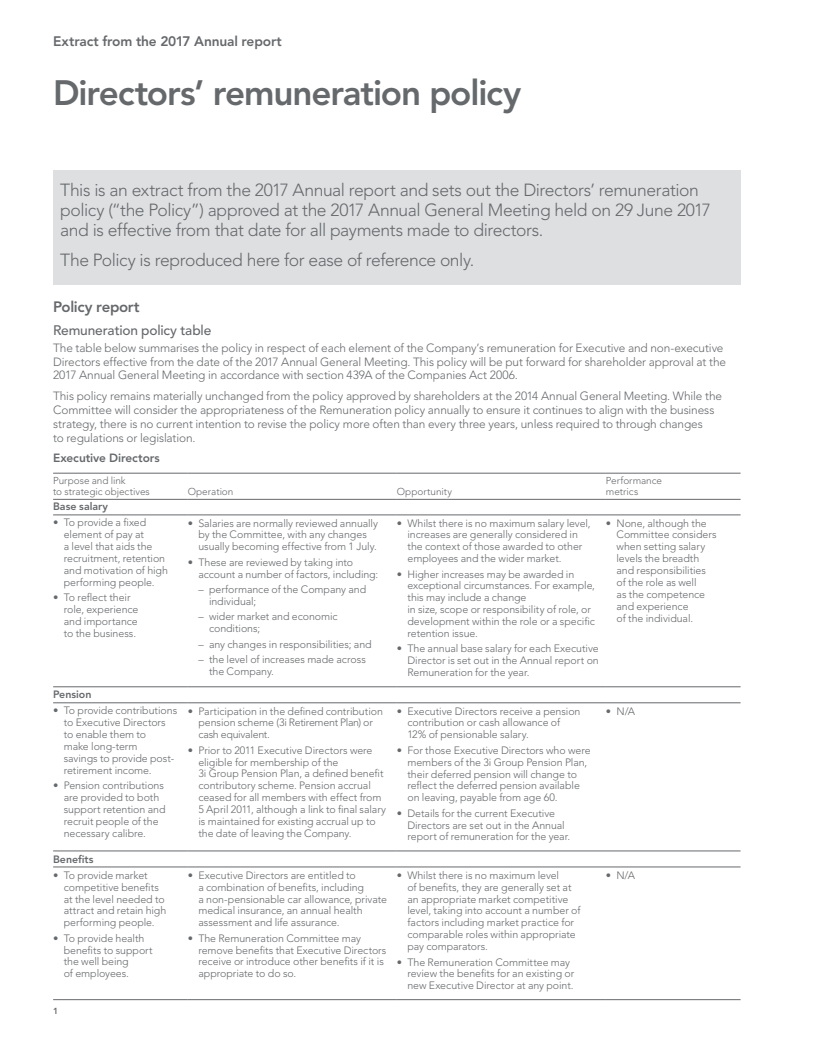
<style>
.page{position:relative;width:815px;height:1053px;background:#fff}
.page>*{position:absolute;margin:0;border:0;box-sizing:border-box;transform-origin:0 0}
.t1{font:800 35px "Avenir LT Std";letter-spacing:-.035em;color:#66696c}
.t2{font:300 17.5px/20px "Avenir LT Std";letter-spacing:-.025em;color:#66696c}
.t3{font:800 15px "Avenir LT Std";letter-spacing:-.025em;color:#66696c}
.t4{font:800 13.75px "Avenir LT Std";letter-spacing:-.01em;color:#66696c}
.t5{font:500 13.75px "Avenir LT Std";letter-spacing:-.015em;color:#66696c}
.t6{font:300 11.88px/13.8px "Avenir LT Std";letter-spacing:-.01em;color:#66696c}
.t7{font:800 11.88px "Avenir LT Std";letter-spacing:-.01em;color:#66696c}
.t8{font:300 10.62px/11.9px "Avenir LT Std";letter-spacing:-.005em;color:#66696c}
.t9{font:800 10.62px "Avenir LT Std";color:#66696c}
.t10{font:300 10px/10.6px "Avenir LT Std";color:#66696c}
.t11{font:800 8.75px "Avenir LT Std";color:#66696c}
</style>
<div class="page">
<hr style="left:53px;top:686px;width:135px;height:1px;background:#66696c">
<hr style="left:188px;top:686px;width:209px;height:1px;background:#66696c">
<hr style="left:397px;top:686px;width:209px;height:1px;background:#66696c">
<hr style="left:606px;top:686px;width:135px;height:1px;background:#66696c">
<hr style="left:53px;top:850px;width:135px;height:1px;background:#66696c">
<hr style="left:188px;top:850px;width:209px;height:1px;background:#66696c">
<hr style="left:397px;top:850px;width:209px;height:1px;background:#66696c">
<hr style="left:606px;top:850px;width:135px;height:1px;background:#66696c">
<hr style="left:53px;top:999px;width:135px;height:1px;background:#66696c">
<hr style="left:188px;top:999px;width:209px;height:1px;background:#66696c">
<hr style="left:397px;top:999px;width:209px;height:1px;background:#66696c">
<hr style="left:606px;top:999px;width:135px;height:1px;background:#66696c">
<hr style="left:53px;top:514px;width:135px;height:1px;background:#66696c">
<hr style="left:188px;top:514px;width:209px;height:1px;background:#66696c">
<hr style="left:397px;top:514px;width:209px;height:1px;background:#66696c">
<hr style="left:606px;top:514px;width:135px;height:1px;background:#66696c">
<hr style="left:53px;top:702px;width:135px;height:1px;background:#66696c">
<hr style="left:188px;top:702px;width:209px;height:1px;background:#66696c">
<hr style="left:397px;top:702px;width:209px;height:1px;background:#66696c">
<hr style="left:606px;top:702px;width:135px;height:1px;background:#66696c">
<hr style="left:53px;top:866px;width:135px;height:1px;background:#66696c">
<hr style="left:188px;top:866px;width:209px;height:1px;background:#66696c">
<hr style="left:397px;top:866px;width:209px;height:1px;background:#66696c">
<hr style="left:606px;top:866px;width:135px;height:1px;background:#66696c">
<hr style="left:53px;top:473px;width:135px;height:1px;background:#66696c">
<hr style="left:188px;top:473px;width:209px;height:1px;background:#66696c">
<hr style="left:397px;top:473px;width:209px;height:1px;background:#66696c">
<hr style="left:606px;top:473px;width:135px;height:1px;background:#66696c">
<hr style="left:53px;top:499px;width:135px;height:1px;background:#66696c">
<hr style="left:188px;top:499px;width:209px;height:1px;background:#66696c">
<hr style="left:397px;top:499px;width:209px;height:1px;background:#66696c">
<hr style="left:606px;top:499px;width:135px;height:1px;background:#66696c">
<div style="left:53px;top:170px;width:688px;height:115px;background:#dedfe1"></div>
<p class="t4" style="left:53px;top:33px;width:230px">Extract from the 2017 Annual report</p>
<h1 class="t1" style="left:53px;top:72px;width:469px">Directors’ remuneration policy</h1>
<p class="t2" style="left:60px;top:180px;width:652px">This is an extract from the 2017 Annual report and sets out the Directors’ remuneration policy (“the Policy”) approved at the 2017 Annual General Meeting held on 29 June 2017 and is effective from that date for all payments made to directors.</p>
<h2 class="t2" style="left:60px;top:250px;width:416px">The Policy is reproduced here for ease of reference only.</h2>
<h3 class="t3" style="left:53px;top:298px;width:88px">Policy report</h3>
<p class="t5" style="left:53px;top:322px;width:160px">Remuneration policy table</p>
<p class="t6" style="left:53px;top:341px;width:674px">The table below summarises the policy in respect of each element of the Company’s remuneration for Executive and non-executive<br>Directors effective from the date of the 2017 Annual General Meeting. This policy will be put forward for shareholder approval at the<br>2017 Annual General Meeting in accordance with section 439A of the Companies Act 2006.</p>
<p class="t6" style="left:53px;top:389px;width:670px">This policy remains materially unchanged from the policy approved by shareholders at the 2014 Annual General Meeting. While the Committee will consider the appropriateness of the Remuneration policy annually to ensure it continues to align with the business strategy, there is no current intention to revise the policy more often than every three years, unless required to through changes<br>to regulations or legislation.</p>
<p class="t7" style="left:53px;top:451px;width:108px">Executive Directors</p>
<p class="t10" style="left:53px;top:475px;width:98px">Purpose and link<br>to strategic objectives</p>
<p class="t10" style="left:188px;top:486px;width:47px">Operation</p>
<p class="t10" style="left:397px;top:486px;width:57px">Opportunity</p>
<p class="t10" style="left:606px;top:475px;width:58px">Performance metrics</p>
<p class="t9" style="left:53px;top:500px;width:57px">Base salary</p>
<p class="t8" style="left:64px;top:517px;width:106px;text-indent:-11px">• To provide a fixed element of pay at<br>a level that aids the recruitment, retention and motivation of high performing people.</p>
<p class="t8" style="left:64px;top:591px;width:76px;text-indent:-11px">• To reflect their role, experience and importance to the business.</p>
<p class="t8" style="left:198px;top:517px;width:181px;text-indent:-11px">• Salaries are normally reviewed annually by the Committee, with any changes usually becoming effective from 1 July.</p>
<p class="t8" style="left:198px;top:556px;width:181px;text-indent:-11px">• These are reviewed by taking into account a number of factors, including:</p>
<p class="t8" style="left:209px;top:583px;width:159px;text-indent:-11px">– performance of the Company and individual;</p>
<p class="t8" style="left:209px;top:610px;width:130px;text-indent:-11px">– wider market and economic conditions;</p>
<p class="t8" style="left:198px;top:638px;width:175px">– any changes in responsibilities; and</p>
<p class="t8" style="left:209px;top:653px;width:158px;text-indent:-11px">– the level of increases made across the Company.</p>
<p class="t8" style="left:407px;top:517px;width:185px;text-indent:-11px">• Whilst there is no maximum salary level, increases are generally considered in the context of those awarded to other employees and the wider market.</p>
<p class="t8" style="left:407px;top:568px;width:189px;text-indent:-11px">• Higher increases may be awarded in exceptional circumstances. For example, this may include a change<br>in size, scope or responsibility of role, or development within the role or a specific retention issue.</p>
<p class="t8" style="left:407px;top:643px;width:193px;text-align:justify;text-indent:-11px">• The annual base salary for each Executive Director is set out in the Annual report on Remuneration for the year.</p>
<p class="t8" style="left:617px;top:517px;width:102px;text-indent:-11px">• None, although the<br>Committee considers when setting salary levels the breadth and responsibilities of the role as well<br>as the competence and experience<br>of the individual.</p>
<p class="t9" style="left:53px;top:688px;width:40px">Pension</p>
<p class="t8" style="left:64px;top:705px;width:115px;text-indent:-11px">• To provide contributions to Executive Directors to enable them to<br>make long-term<br>savings to provide post&shy;retirement income.</p>
<p class="t8" style="left:64px;top:779px;width:103px;text-indent:-11px">• Pension contributions are provided to both support retention and recruit people of the necessary calibre.</p>
<p class="t9" style="left:53px;top:852px;width:42px">Benefits</p>
<p class="t8" style="left:64px;top:869px;width:104px;text-indent:-11px">• To provide market competitive benefits at the level needed to attract and retain high performing people.</p>
<p class="t8" style="left:64px;top:932px;width:91px;text-indent:-11px">• To provide health benefits to support the well being<br>of employees.</p>
<p class="t11" style="left:53px;top:1005px;width:7px">1</p>
<p class="t8" style="left:198px;top:705px;width:186px;text-indent:-11px">• Participation in the defined contribution pension scheme (3i Retirement Plan) or cash equivalent.</p>
<p class="t8" style="left:198px;top:744px;width:189px;text-indent:-11px">• Prior to 2011 Executive Directors were eligible for membership of the<br>3i Group Pension Plan, a defined benefit contributory scheme. Pension accrual ceased for all members with effect from 5 April 2011, although a link to final salary is maintained for existing accrual up to the date of leaving the Company.</p>
<p class="t8" style="left:407px;top:705px;width:175px;text-indent:-11px">• Executive Directors receive a pension contribution or cash allowance of<br>12% of pensionable salary.</p>
<p class="t8" style="left:407px;top:744px;width:185px;text-indent:-11px">• For those Executive Directors who were members of the 3i Group Pension Plan, their deferred pension will change to reflect the deferred pension available on leaving, payable from age 60.</p>
<p class="t8" style="left:407px;top:807px;width:164px;text-indent:-11px">• Details for the current Executive<br>Directors are set out in the Annual report of remuneration for the year.</p>
<p class="t8" style="left:198px;top:869px;width:190px;text-indent:-11px">• Executive Directors are entitled to<br>a combination of benefits, including<br>a non-pensionable car allowance, private medical insurance, an annual health assessment and life assurance.</p>
<p class="t8" style="left:198px;top:932px;width:190px;text-indent:-11px">• The Remuneration Committee may remove benefits that Executive Directors receive or introduce other benefits if it is appropriate to do so.</p>
<p class="t8" style="left:407px;top:869px;width:175px;text-indent:-11px">• Whilst there is no maximum level<br>of benefits, they are generally set at an appropriate market competitive level, taking into account a number of factors including market practice for comparable roles within appropriate pay comparators.</p>
<p class="t8" style="left:407px;top:955px;width:168px;text-indent:-11px">• The Remuneration Committee may review the benefits for an existing or new Executive Director at any point.</p>
<p class="t8" style="left:606px;top:705px;width:31px">• N/A</p>
<p class="t8" style="left:606px;top:869px;width:31px">• N/A</p>
</div>
